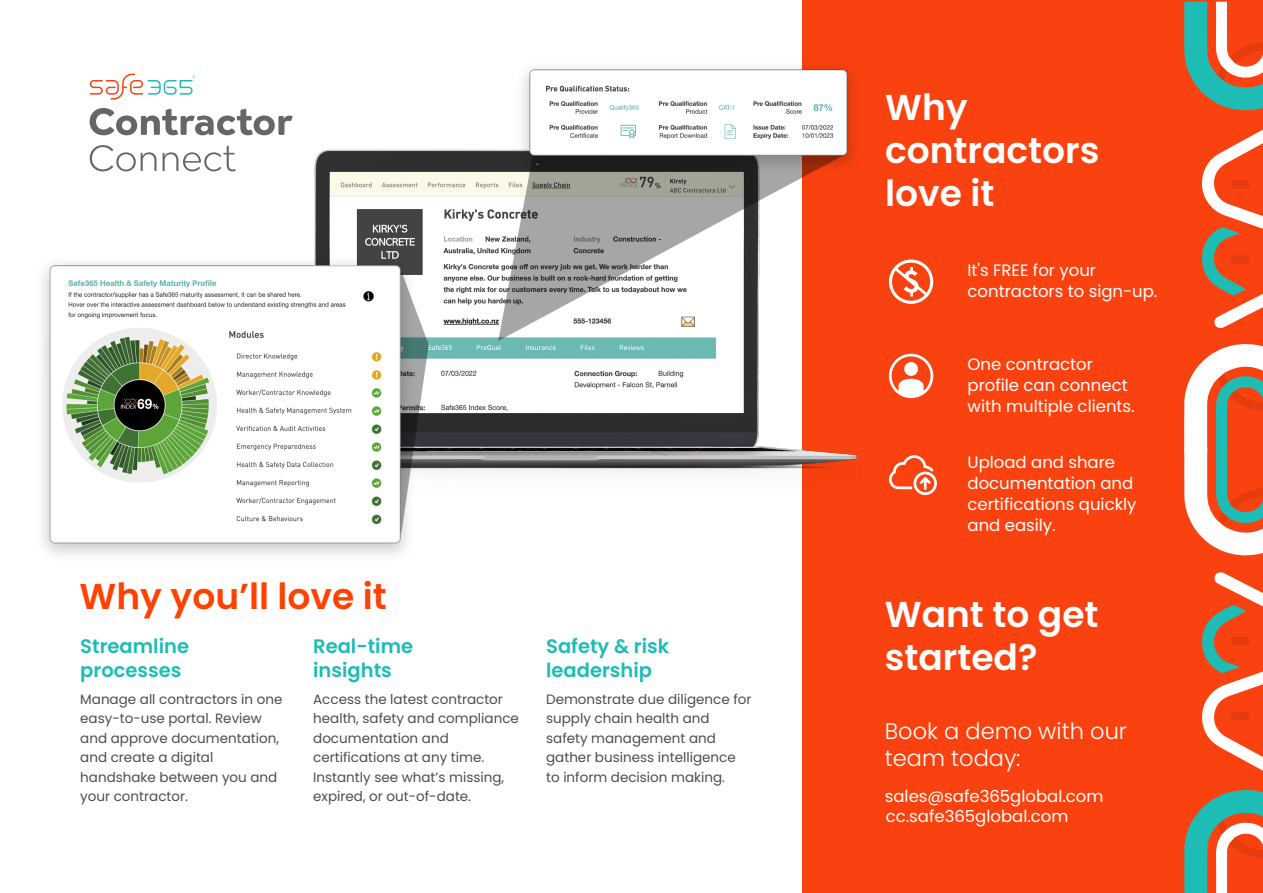
<style>
.page{position:relative;width:1263px;height:893px;background:#fff}
.page>*{position:absolute;margin:0;border:0;box-sizing:border-box;transform-origin:0 0}
.t1{font:600 36px/43.2px "Poppins";color:#fff}
.t2{font:600 36px "Poppins";color:#ff4200}
.t3{font:300 22.5px/27px "Poppins";color:#fff}
.t4{font:600 19.5px/23.4px "Poppins";color:#1dbcb4}
.t5{font:16.5px/21px "Poppins";color:#fff}
.t6{font:13.5px/19.5px "Poppins";color:#4d4d4d}
</style>
<div class="page">
<div style="left:802px;top:0;width:461px;height:893px;background:#f9420f"></div>
<svg style="left:1184px;top:2px;width:79px;height:326px"></svg>
<svg style="left:1184px;top:344px;width:79px;height:212px"></svg>
<svg style="left:1184px;top:572px;width:79px;height:321px"></svg>
<img style="left:42px;top:68px;width:815px;height:487px">
<svg style="left:90px;top:108px;width:203px;height:27px"></svg>
<svg style="left:90px;top:145px;width:66px;height:26px"></svg>
<svg style="left:163px;top:146px;width:73px;height:25px"></svg>
<svg style="left:90px;top:74px;width:105px;height:26px"></svg>
<svg style="left:888px;top:455px;width:49px;height:40px"></svg>
<svg style="left:889px;top:259px;width:44px;height:45px"></svg>
<svg style="left:889px;top:354px;width:44px;height:44px"></svg>
<div style="left:904px;top:362px;width:14px;height:14px;background:#fff;border-radius:50%"></div>
<h1 class="t2" style="left:80px;top:576px;width:309px">Why you’ll love it</h1>
<h3 class="t4" style="left:80px;top:635px;width:110px">Streamline processes</h3>
<p class="t6" style="left:80px;top:689px;width:204px">Manage all contractors in one easy-to-use portal. Review and approve documentation, and create a digital handshake between you and your contractor.</p>
<h3 class="t4" style="left:313px;top:635px;width:101px">Real-time insights</h3>
<p class="t6" style="left:313px;top:689px;width:207px">Access the latest contractor health, safety and compliance documentation and certifications at any time.<br>Instantly see what’s missing, expired, or out-of-date.</p>
<h3 class="t4" style="left:546px;top:635px;width:124px">Safety &amp; risk leadership</h3>
<p class="t6" style="left:546px;top:689px;width:207px">Demonstrate due diligence for supply chain health and safety management and gather business intelligence to inform decision making.</p>
<h1 class="t1" style="left:885px;top:86px;width:216px">Why contractors love it</h1>
<p class="t5" style="left:967px;top:260px;width:191px">It's FREE for your contractors to sign-up.</p>
<p class="t5" style="left:967px;top:354px;width:169px">One contractor profile can connect with multiple clients.</p>
<p class="t5" style="left:967px;top:451px;width:170px">Upload and share documentation and certifications quickly and easily.</p>
<h1 class="t1" style="left:885px;top:592px;width:215px">Want to get started?</h1>
<h2 class="t3" style="left:885px;top:717px;width:244px">Book a demo with our team today:</h2>
<p class="t5" style="left:885px;top:785px;width:220px">sales@safe365global.com</p>
<p class="t5" style="left:886px;top:805px;width:184px">cc.safe365global.com</p>
</div>
